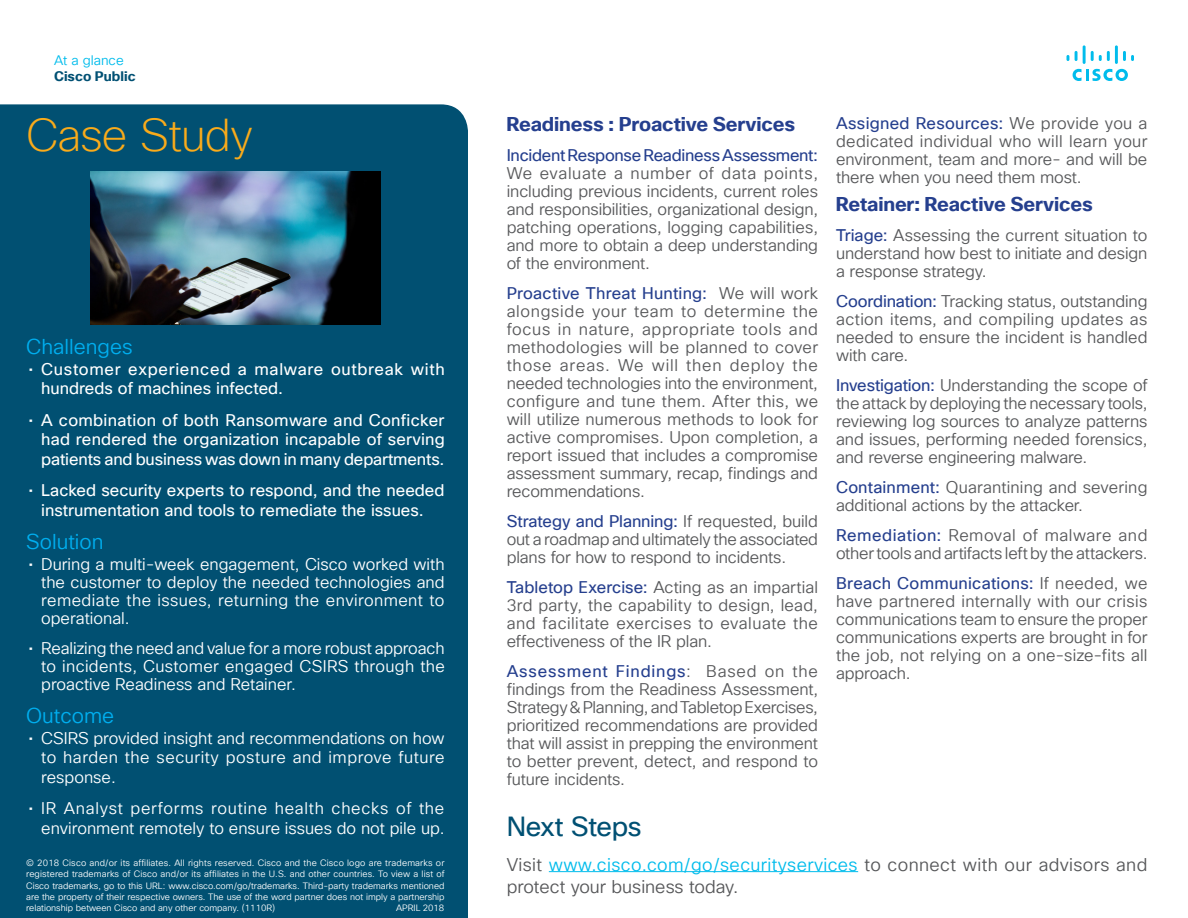
<style>
.page{position:relative;width:1188px;height:918px;background:#fff}
.page>*{position:absolute;margin:0;border:0;box-sizing:border-box;transform-origin:0 0}
.Subhead1_Orange{font:200 45px "Cisco Sans TT";letter-spacing:-.02em;color:#faab1a}
.Table_Head{font:27px "Cisco Sans TT";letter-spacing:-.015em;color:#005073}
.Body_White{font:21px "Cisco Sans TT Light";color:#00aeef}
.Body{font:700 19.5px "Cisco Sans TT";letter-spacing:-.005em;color:#253f8e}
.Body-2{font:18px/22.5px "Cisco Sans TT Light";letter-spacing:.02em;color:#57585a}
.Body-3{font:16.5px/18px "Cisco Sans TT Light";letter-spacing:-.005em;color:#57585a;text-align:justify}
.t1{font:16.5px/18px "Cisco Sans TT Light";letter-spacing:.02em;color:#fff;text-align:justify}
.t2{font:16.5px/19.5px "Cisco Sans TT";color:#fff;text-align:justify}
.t3{font:16.5px/19.5px "Cisco Sans TT Light";color:#fff;text-align:right}
.t4{font:16.5px/19.5px "Cisco Sans TT";letter-spacing:.04em;color:#fff}
.t5{font:700 13.5px "Cisco Sans TT";color:#005073}
.t6{font:13.5px "Cisco Sans TT Light";color:#01bcec}
.Footer_white{font:9px/11.2px "Cisco Sans TT Light";color:#fff;text-align:justify}
.s1{font-family:"Cisco Sans TT Light"}
.s2{font-family:"Cisco Sans TT";color:#253f8e}
.s3{color:#01bcec}
</style>
<div class="page">
<svg style="left:1073px;top:69px;width:55px;height:12px"></svg>
<svg style="left:1067px;top:55px;width:2px;height:6px"></svg>
<svg style="left:1075px;top:51px;width:3px;height:10px"></svg>
<hr style="left:1083px;top:45px;width:3px;height:19px;background:#01bcec">
<svg style="left:1091px;top:51px;width:19px;height:10px"></svg>
<hr style="left:1115px;top:45px;width:3px;height:19px;background:#01bcec">
<svg style="left:1123px;top:51px;width:11px;height:10px"></svg>
<div style="left:0;top:104px;width:468px;height:814px;background:#015072"></div>
<hr style="left:549px;top:871px;width:309px;height:1px;background:#01bcec">
<img style="left:90px;top:172px;width:291px;height:153px">
<p class="t6" style="left:54px;top:51px;width:71px">At a glance</p>
<p class="t5" style="left:54px;top:67px;width:83px">Cisco Public</p>
<p class="Subhead1_Orange" style="left:26px;top:106px;width:228px">Case Study</p>
<p class="Body_White" style="left:26px;top:333px;width:108px">Challenges</p>
<p class="t4" style="left:41px;top:360px;width:405px;text-indent:-13px"><span class="s1">•</span> Customer experienced a malware outbreak with hundreds of machines infected.</p>
<p class="t2" style="left:41px;top:411px;width:405px;text-indent:-13px"><span class="s1">•</span> A combination of both Ransomware and Conficker had rendered the organization incapable of serving patients and business was down in many departments.</p>
<p class="t2" style="left:29px;top:481px;width:417px;text-align:center"><span class="s1">•</span> Lacked security experts to respond, and the needed instrumentation and tools to remediate the issues.</p>
<p class="Body_White" style="left:26px;top:528px;width:79px">Solution</p>
<p class="t1" style="left:41px;top:555px;width:405px;text-indent:-13px">• During a multi-week engagement, Cisco worked with the customer to deploy the needed technologies and remediate the issues, returning the environment to operational.</p>
<p class="t1" style="left:41px;top:639px;width:405px;text-indent:-13px">• Realizing the need and value for a more robust approach to incidents, Customer engaged CSIRS through the proactive Readiness and Retainer.</p>
<p class="Body_White" style="left:26px;top:702px;width:90px">Outcome</p>
<p class="t1" style="left:41px;top:729px;width:405px;line-height:19.5px;text-indent:-13px">• CSIRS provided insight and recommendations on how to harden the security posture and improve future response.</p>
<p class="t3" style="left:29px;top:799px;width:418px">• IR Analyst performs routine health checks of the environment remotely to ensure issues do not pile up.</p>
<p class="Footer_white" style="left:26px;top:858px;width:420px">© 2018 Cisco and/or its affiliates. All rights reserved. Cisco and the Cisco logo are trademarks or registered trademarks of Cisco and/or its affiliates in the U.S. and other countries. To view a list of Cisco trademarks, go to this URL: www.cisco.com/go/trademarks. Third-party trademarks mentioned are the property of their respective owners. The use of the word partner does not imply a partnership relationship between Cisco and any other company. (1110R)</p>
<p class="Footer_white" style="left:396px;top:903px;width:50px">APRIL 2018</p>
<p class="Body" style="left:507px;top:111px;width:290px">Readiness : Proactive Services</p>
<p class="Body-3" style="left:507px;top:147px;width:313px"><span class="s2">Incident Response Readiness Assessment:<br></span>We evaluate a number of data points, including previous incidents, current roles and responsibilities, organizational design, patching operations, logging capabilities, and more to obtain a deep understanding of the environment.</p>
<p class="Body-3" style="left:507px;top:285px;width:313px"><span class="s2">Proactive Threat Hunting:</span> We will work alongside your team to determine the focus in nature, appropriate tools and methodologies will be planned to cover those areas. We will then deploy the needed technologies into the environment, configure and tune them. After this, we will utilize numerous methods to look for active compromises. Upon completion, a report issued that includes a compromise assessment summary, recap, findings and recommendations.</p>
<p class="Body-3" style="left:507px;top:513px;width:313px"><span class="s2">Strategy and Planning:</span> If requested, build out a roadmap and ultimately the associated plans for how to respond to incidents.</p>
<p class="Body-3" style="left:507px;top:579px;width:313px"><span class="s2">Tabletop Exercise:</span> Acting as an impartial 3rd party, the capability to design, lead, and facilitate exercises to evaluate the effectiveness of the IR plan.</p>
<p class="Body-3" style="left:507px;top:663px;width:313px"><span class="s2">Assessment Findings</span>: Based on the findings from the Readiness Assessment, Strategy &amp; Planning, and Tabletop Exercises, prioritized recommendations are provided that will assist in prepping the environment to better prevent, detect, and respond to future incidents.</p>
<p class="Body-3" style="left:836px;top:114px;width:313px"><span class="s2">Assigned Resources:</span> We provide you a dedicated individual who will learn your environment, team and more- and will be there when you need them most.</p>
<p class="Body" style="left:836px;top:191px;width:258px">Retainer: Reactive Services</p>
<p class="Body-3" style="left:836px;top:227px;width:313px"><span class="s2">Triage:</span> Assessing the current situation to understand how best to initiate and design a response strategy.</p>
<p class="Body-3" style="left:836px;top:293px;width:313px"><span class="s2">Coordination:</span> Tracking status, outstanding action items, and compiling updates as needed to ensure the incident is handled with care.</p>
<p class="Body-3" style="left:836px;top:377px;width:313px"><span class="s2">Investigation:</span> Understanding the scope of the attack by deploying the necessary tools, reviewing log sources to analyze patterns and issues, performing needed forensics, and reverse engineering malware.</p>
<p class="Body-3" style="left:836px;top:479px;width:313px"><span class="s2">Containment:</span> Quarantining and severing additional actions by the attacker.</p>
<p class="Body-3" style="left:836px;top:527px;width:313px"><span class="s2">Remediation:</span> Removal of malware and other tools and artifacts left by the attackers.</p>
<p class="Body-3" style="left:836px;top:575px;width:313px"><span class="s2">Breach Communications:</span> If needed, we have partnered internally with our crisis communications team to ensure the proper communications experts are brought in for the job, not relying on a one-size-fits all approach.</p>
<p class="Table_Head" style="left:507px;top:809px;width:136px">Next Steps</p>
<p class="Body-2" style="left:507px;top:854px;width:642px">Visit <span class="s3">www.cisco.com/go/securityservices</span> to connect with our advisors and protect your business today.</p>
</div>
